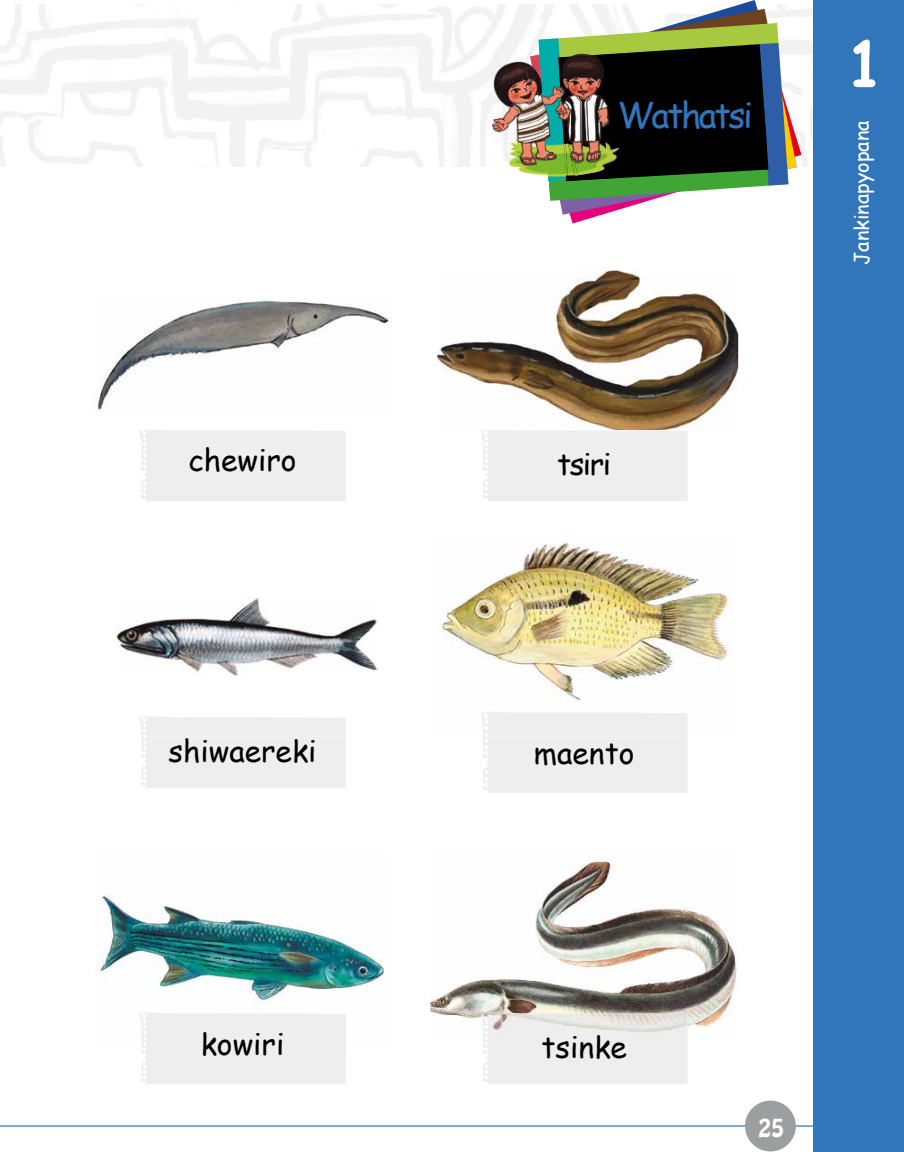
<style>
.page{position:relative;width:904px;height:1152px;background:#fff}
.page>*{position:absolute;margin:0;border:0;box-sizing:border-box;transform-origin:0 0}
.t1{font:700 62.5px "Comic Sans MS";color:#fff}
.t2{font:35px "Comic Sans MS";letter-spacing:-.07em;color:#2f76bc}
.t3{font:30px "Comic Sans MS";color:#000}
.t4{font:22.5px "Hobo Std";color:#fff}
.t5{font:20px "Comic Sans MS";color:#fff}
</style>
<div class="page">
<img style="left:801px;top:110px;width:12px;height:57px">
<div style="left:813px;top:0;width:91px;height:1152px;background:#3176bb"></div>
<img style="left:518px;top:167px;width:7px;height:6px">
<img style="left:492px;top:42px;width:33px;height:125px">
<svg style="left:525px;top:0;width:276px;height:223px"></svg>
<img style="left:762px;top:103px;width:4px;height:42px">
<hr style="left:0;top:1125px;width:824px;height:1px;background:#3176bb">
<div style="left:745px;top:1100px;width:50px;height:51px;background:#9c9ea0;border-radius:50%"></div>
<img style="left:94px;top:300px;width:296px;height:110px">
<img style="left:437px;top:270px;width:301px;height:160px">
<div style="left:481px;top:430px;width:206px;height:71px;background:#efeeee"></div>
<div style="left:140px;top:430px;width:206px;height:71px;background:#efeeee"></div>
<img style="left:117px;top:597px;width:260px;height:79px">
<img style="left:488px;top:536px;width:241px;height:165px">
<img style="left:438px;top:586px;width:50px;height:72px">
<svg style="left:488px;top:857px;width:250px;height:181px"></svg>
<img style="left:430px;top:979px;width:58px;height:42px">
<div style="left:483px;top:1037px;width:204px;height:47px;background:#efeeee"></div>
<img style="left:481px;top:1012px;width:206px;height:25px">
<div style="left:483px;top:736px;width:204px;height:57px;background:#efeeee"></div>
<div style="left:139px;top:717px;width:207px;height:71px;background:#efeeee"></div>
<img style="left:146px;top:906px;width:238px;height:97px">
<img style="left:100px;top:894px;width:46px;height:79px">
<div style="left:141px;top:1052px;width:205px;height:32px;background:#efeeee"></div>
<p class="t2" style="left:617px;top:90px;width:137px">Wathatsi</p>
<p class="t3" style="left:188px;top:438px;width:110px">chewiro</p>
<p class="t3" style="left:557px;top:442px;width:55px">tsiri</p>
<h1 class="t1" style="left:846px;top:18px;width:40px">1</h1>
<p class="t5" style="left:846px;top:265px;width:146px;rotate:-90deg">Jankinapyopana</p>
<p class="t3" style="left:168px;top:728px;width:150px">shiwaereki</p>
<p class="t3" style="left:534px;top:730px;width:102px">maento</p>
<p class="t3" style="left:201px;top:1021px;width:85px">kowiri</p>
<p class="t3" style="left:541px;top:1025px;width:87px">tsinke</p>
<p class="t4" style="left:758px;top:1112px;width:28px">25</p>
</div>
